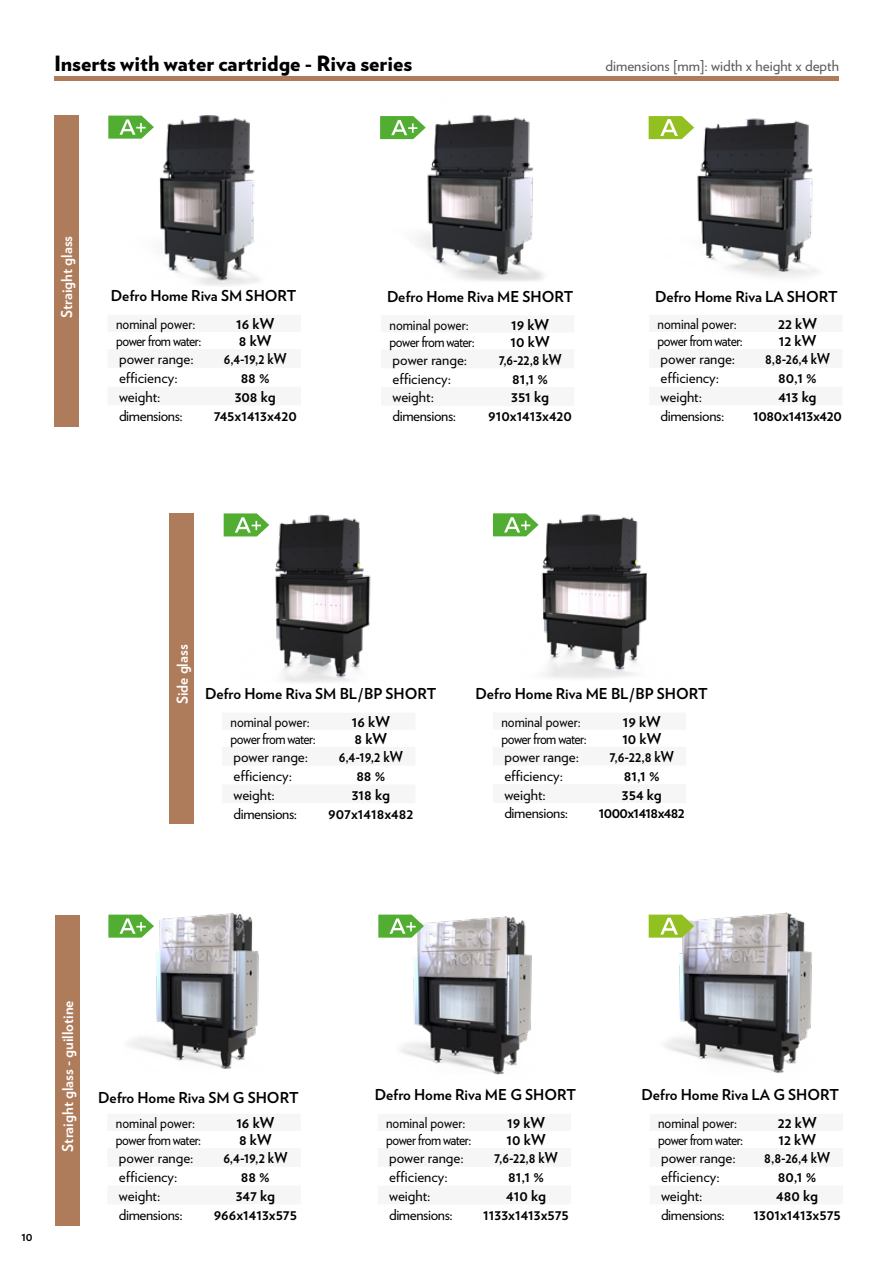
<style>
.page{position:relative;width:893px;height:1263px;background:#fff}
.page>*{position:absolute;margin:0;border:0;box-sizing:border-box;transform-origin:0 0}
.t1{font:900 21px "Verlag";color:#000}
.t2{font:700 15px "Verlag";color:#000}
.t3{font:15px "Verlag";color:#000}
.t4{font:15px "Verlag";letter-spacing:-.04em;color:#000;scale:.9 1}
.t5{font:15px "Verlag";color:#000;scale:.9 1}
.t6{font:15px "Verlag";letter-spacing:-.025em;color:#000}
.t7{font:700 15px "Verlag";color:#fff}
.t8{font:15px "Verlag";color:#575756}
.t9{font:700 15px "Verlag";color:#000;scale:.88 1}
.t10{font:700 15px "Verlag";color:#000;scale:.9 1}
.t11{font:700 15px "Verlag";color:#000;scale:.89 1}
.t12{font:700 15px "Verlag";letter-spacing:-.02em;color:#000}
.t13{font:700 15px "Verlag";letter-spacing:-.04em;color:#000}
.t14{font:700 12px "Verlag";color:#000}
</style>
<div class="page">
<hr style="left:54px;top:76px;width:785px;height:4px;background:#af7c5b">
<img style="left:655px;top:118px;width:163px;height:160px">
<img style="left:108px;top:115px;width:151px;height:171px">
<img style="left:381px;top:114px;width:163px;height:167px">
<img style="left:128px;top:913px;width:131px;height:156px">
<img style="left:223px;top:513px;width:148px;height:170px">
<img style="left:493px;top:514px;width:154px;height:164px">
<img style="left:401px;top:916px;width:131px;height:159px">
<img style="left:665px;top:912px;width:147px;height:161px">
<svg style="left:108px;top:914px;width:46px;height:24px"></svg>
<svg style="left:649px;top:914px;width:45px;height:24px"></svg>
<svg style="left:380px;top:116px;width:46px;height:23px"></svg>
<svg style="left:649px;top:116px;width:45px;height:23px"></svg>
<svg style="left:108px;top:116px;width:46px;height:23px"></svg>
<svg style="left:493px;top:513px;width:46px;height:23px"></svg>
<svg style="left:224px;top:513px;width:45px;height:23px"></svg>
<svg style="left:378px;top:914px;width:46px;height:24px"></svg>
<div style="left:54px;top:116px;width:24px;height:311px;background:#af7c5b"></div>
<div style="left:170px;top:513px;width:24px;height:311px;background:#af7c5b"></div>
<div style="left:55px;top:915px;width:24px;height:310px;background:#af7c5b"></div>
<h1 class="t1" style="left:54px;top:46px;width:360px">Inserts with water cartridge - Riva series</h1>
<p class="t8" style="left:605px;top:54px;width:235px">dimensions [mm]: width x height x depth</p>
<p class="t7" style="left:55px;top:318px;width:84px;rotate:-90deg">Straight glass</p>
<p class="t2" style="left:111px;top:284px;width:187px">Defro Home Riva SM SHORT</p>
<p class="t5" style="left:116px;top:313px;width:89px">nominal power:</p>
<p class="t2" style="left:236px;top:312px;width:40px">16 kW</p>
<p class="t4" style="left:116px;top:330px;width:96px">power from water:</p>
<p class="t2" style="left:239px;top:329px;width:34px">8 kW</p>
<p class="t3" style="left:119px;top:348px;width:76px">power range:</p>
<p class="t9" style="left:224px;top:347px;width:73px">6,4-19,2 kW</p>
<p class="t3" style="left:119px;top:367px;width:60px">efficiency:</p>
<p class="t2" style="left:241px;top:366px;width:30px">88 %</p>
<p class="t3" style="left:119px;top:385px;width:43px">weight:</p>
<p class="t2" style="left:235px;top:385px;width:43px">308 kg</p>
<p class="t6" style="left:119px;top:404px;width:65px">dimensions:</p>
<p class="t2" style="left:214px;top:403px;width:85px">745x1413x420</p>
<p class="t2" style="left:387px;top:284px;width:188px">Defro Home Riva ME SHORT</p>
<p class="t5" style="left:390px;top:313px;width:89px">nominal power:</p>
<p class="t2" style="left:511px;top:313px;width:40px">19 kW</p>
<p class="t4" style="left:390px;top:330px;width:96px">power from water:</p>
<p class="t2" style="left:511px;top:330px;width:40px">10 kW</p>
<p class="t3" style="left:392px;top:348px;width:76px">power range:</p>
<p class="t9" style="left:499px;top:348px;width:73px">7,6-22,8 kW</p>
<p class="t3" style="left:392px;top:367px;width:60px">efficiency:</p>
<p class="t2" style="left:512px;top:366px;width:37px">81,1 %</p>
<p class="t3" style="left:392px;top:386px;width:43px">weight:</p>
<p class="t2" style="left:511px;top:385px;width:39px">351 kg</p>
<p class="t6" style="left:392px;top:405px;width:65px">dimensions:</p>
<p class="t2" style="left:488px;top:404px;width:85px">910x1413x420</p>
<p class="t2" style="left:655px;top:285px;width:184px">Defro Home Riva LA SHORT</p>
<p class="t5" style="left:658px;top:313px;width:89px">nominal power:</p>
<p class="t2" style="left:778px;top:312px;width:40px">22 kW</p>
<p class="t4" style="left:658px;top:330px;width:96px">power from water:</p>
<p class="t2" style="left:779px;top:329px;width:39px">12 kW</p>
<p class="t3" style="left:660px;top:348px;width:76px">power range:</p>
<p class="t9" style="left:765px;top:347px;width:75px">8,8-26,4 kW</p>
<p class="t3" style="left:660px;top:367px;width:60px">efficiency:</p>
<p class="t2" style="left:778px;top:366px;width:40px">80,1 %</p>
<p class="t3" style="left:660px;top:385px;width:43px">weight:</p>
<p class="t2" style="left:778px;top:385px;width:40px">413 kg</p>
<p class="t6" style="left:660px;top:404px;width:65px">dimensions:</p>
<p class="t12" style="left:753px;top:403px;width:90px">1080x1413x420</p>
<p class="t7" style="left:171px;top:704px;width:61px;rotate:-90deg">Side glass</p>
<p class="t2" style="left:205px;top:681px;width:233px">Defro Home Riva SM BL/BP SHORT</p>
<p class="t5" style="left:231px;top:711px;width:89px">nominal power:</p>
<p class="t2" style="left:352px;top:710px;width:40px">16 kW</p>
<p class="t4" style="left:231px;top:728px;width:96px">power from water:</p>
<p class="t2" style="left:355px;top:727px;width:34px">8 kW</p>
<p class="t3" style="left:233px;top:746px;width:76px">power range:</p>
<p class="t10" style="left:339px;top:745px;width:73px">6,4-19,2 kW</p>
<p class="t3" style="left:233px;top:764px;width:60px">efficiency:</p>
<p class="t2" style="left:356px;top:764px;width:30px">88 %</p>
<p class="t3" style="left:233px;top:783px;width:43px">weight:</p>
<p class="t2" style="left:352px;top:782px;width:40px">318 kg</p>
<p class="t6" style="left:233px;top:802px;width:65px">dimensions:</p>
<p class="t2" style="left:328px;top:801px;width:87px">907x1418x482</p>
<p class="t2" style="left:476px;top:681px;width:234px">Defro Home Riva ME BL/BP SHORT</p>
<p class="t5" style="left:501px;top:710px;width:89px">nominal power:</p>
<p class="t2" style="left:623px;top:710px;width:40px">19 kW</p>
<p class="t4" style="left:501px;top:727px;width:96px">power from water:</p>
<p class="t2" style="left:622px;top:727px;width:40px">10 kW</p>
<p class="t3" style="left:504px;top:745px;width:76px">power range:</p>
<p class="t10" style="left:610px;top:745px;width:73px">7,6-22,8 kW</p>
<p class="t3" style="left:504px;top:764px;width:60px">efficiency:</p>
<p class="t2" style="left:624px;top:764px;width:37px">81,1 %</p>
<p class="t3" style="left:504px;top:783px;width:43px">weight:</p>
<p class="t2" style="left:622px;top:782px;width:41px">354 kg</p>
<p class="t6" style="left:504px;top:802px;width:65px">dimensions:</p>
<p class="t13" style="left:599px;top:801px;width:87px">1000x1418x482</p>
<p class="t14" style="left:21px;top:1227px;width:13px">10</p>
<p class="t7" style="left:56px;top:1151px;width:153px;rotate:-90deg">Straight glass - guillotine</p>
<p class="t2" style="left:98px;top:1086px;width:202px">Defro Home Riva SM G SHORT</p>
<p class="t5" style="left:116px;top:1112px;width:89px">nominal power:</p>
<p class="t2" style="left:236px;top:1111px;width:40px">16 kW</p>
<p class="t4" style="left:116px;top:1129px;width:96px">power from water:</p>
<p class="t2" style="left:239px;top:1128px;width:34px">8 kW</p>
<p class="t3" style="left:119px;top:1147px;width:76px">power range:</p>
<p class="t10" style="left:223px;top:1146px;width:73px">6,4-19,2 kW</p>
<p class="t3" style="left:119px;top:1165px;width:60px">efficiency:</p>
<p class="t2" style="left:241px;top:1165px;width:30px">88 %</p>
<p class="t3" style="left:119px;top:1184px;width:43px">weight:</p>
<p class="t2" style="left:236px;top:1184px;width:41px">347 kg</p>
<p class="t6" style="left:119px;top:1203px;width:65px">dimensions:</p>
<p class="t2" style="left:214px;top:1202px;width:85px">966x1413x575</p>
<p class="t2" style="left:375px;top:1083px;width:203px">Defro Home Riva ME G SHORT</p>
<p class="t5" style="left:386px;top:1112px;width:89px">nominal power:</p>
<p class="t2" style="left:507px;top:1111px;width:40px">19 kW</p>
<p class="t4" style="left:386px;top:1129px;width:96px">power from water:</p>
<p class="t2" style="left:507px;top:1128px;width:40px">10 kW</p>
<p class="t3" style="left:389px;top:1147px;width:76px">power range:</p>
<p class="t11" style="left:494px;top:1146px;width:73px">7,6-22,8 kW</p>
<p class="t3" style="left:389px;top:1165px;width:60px">efficiency:</p>
<p class="t2" style="left:508px;top:1165px;width:37px">81,1 %</p>
<p class="t3" style="left:389px;top:1184px;width:43px">weight:</p>
<p class="t2" style="left:506px;top:1184px;width:41px">410 kg</p>
<p class="t6" style="left:389px;top:1203px;width:65px">dimensions:</p>
<p class="t2" style="left:483px;top:1202px;width:87px">1133x1413x575</p>
<p class="t2" style="left:641px;top:1083px;width:199px">Defro Home Riva LA G SHORT</p>
<p class="t5" style="left:658px;top:1112px;width:89px">nominal power:</p>
<p class="t2" style="left:778px;top:1111px;width:40px">22 kW</p>
<p class="t4" style="left:658px;top:1129px;width:96px">power from water:</p>
<p class="t2" style="left:778px;top:1128px;width:39px">12 kW</p>
<p class="t3" style="left:661px;top:1147px;width:76px">power range:</p>
<p class="t11" style="left:764px;top:1146px;width:75px">8,8-26,4 kW</p>
<p class="t3" style="left:661px;top:1165px;width:60px">efficiency:</p>
<p class="t2" style="left:778px;top:1165px;width:40px">80,1 %</p>
<p class="t3" style="left:661px;top:1184px;width:43px">weight:</p>
<p class="t2" style="left:776px;top:1184px;width:43px">480 kg</p>
<p class="t6" style="left:661px;top:1203px;width:65px">dimensions:</p>
<p class="t2" style="left:753px;top:1202px;width:89px">1301x1413x575</p>
</div>
